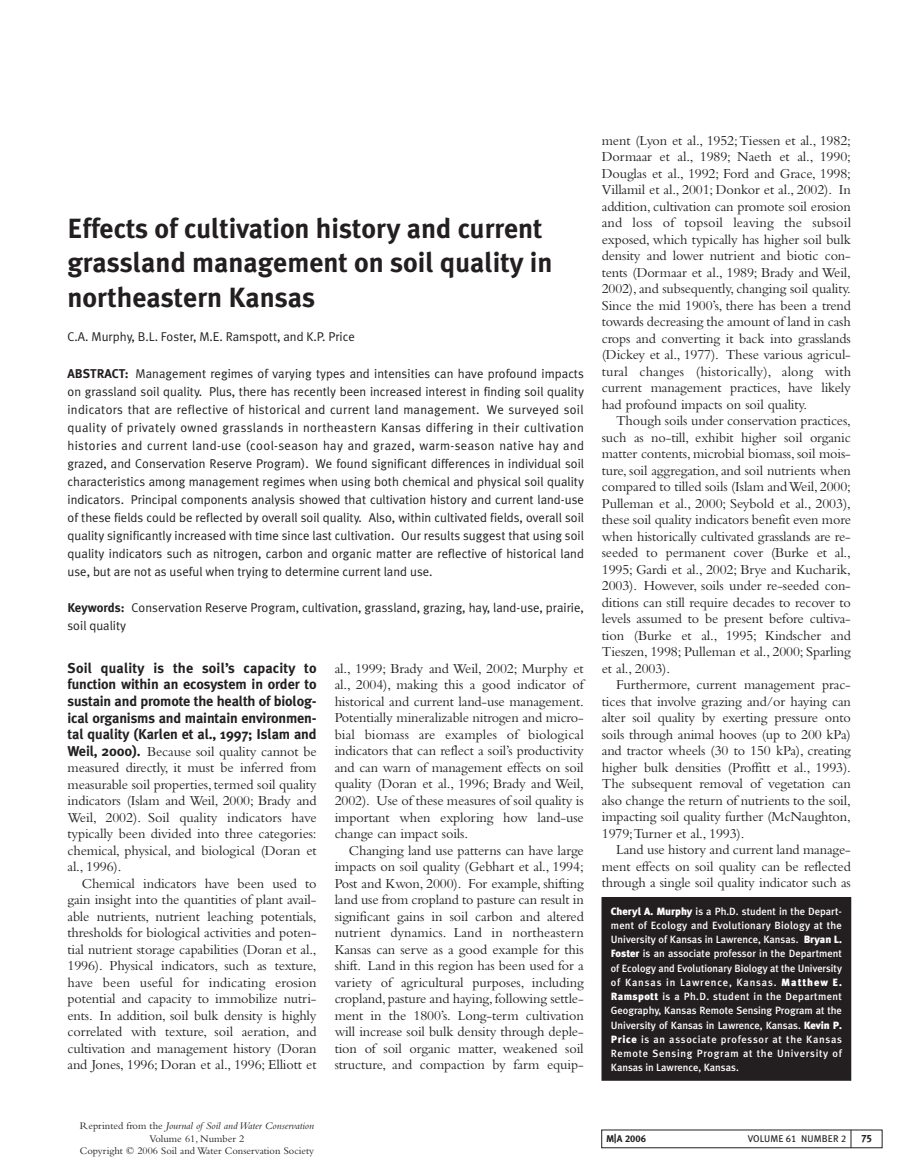
<style>
.page{position:relative;width:905px;height:1175px;background:#fff}
.page>*{position:absolute;margin:0;border:0;box-sizing:border-box;transform-origin:0 0}
.t1{font:700 27.75px/34.5px "Meta Plus";color:#231f20}
.t2{font:14.25px/16.5px "Bembo";letter-spacing:-.01em;color:#231f20;text-align:justify}
.t3{font:700 14.25px/16.5px "Meta Plus";letter-spacing:-.01em;color:#231f20;text-align:justify}
.t4{font:12.75px/18px "Meta Plus Normal";color:#231f20;text-align:justify}
.t5{font:500 10.5px/14.2px "Meta Plus";letter-spacing:.055em;color:#fff;text-align:justify}
.t6{font:10.5px/12.6px "Bembo";color:#231f20;text-align:center}
.t7{font:10.5px "Meta Plus Bold Caps";color:#231f20}
.t8{font:9.75px "Meta Plus";letter-spacing:.01em;color:#231f20}
.t9{font:9.75px "Meta Plus Bold Caps";color:#231f20}
.s1{font-family:"Meta Plus";font-weight:700}
.s2{font-weight:900}
.s3{font-style:italic}
.s4{font-size:12.15px}
.s5{font-family:"Meta Plus Book Caps"}
</style>
<div class="page">
<svg style="left:850px;top:1129px;width:1px;height:18px"></svg>
<div style="left:602px;top:897px;width:248px;height:183px;background:#231f20"></div>
<div style="left:601px;top:897px;width:249px;height:183px;border:1px solid #231f20"></div>
<h1 class="t1" style="left:68px;top:211px;width:486px">Effects of cultivation history and current grassland management on soil quality in northeastern Kansas</h1>
<p class="t4" style="left:68px;top:328px;width:289px">C.A. Murphy, B.L. Foster, M.E. Ramspott, and K.P. Price</p>
<p class="t4" style="left:67px;top:365px;width:518px"><span class="s1">ABSTRACT:</span> Management regimes of varying types and intensities can have profound impacts on grassland soil quality. Plus, there has recently been increased interest in finding soil quality indicators that are reflective of historical and current land management. We surveyed soil quality of privately owned grasslands in northeastern Kansas differing in their cultivation histories and current land-use (cool-season hay and grazed, warm-season native hay and grazed, and Conservation Reserve Program). We found significant differences in individual soil characteristics among management regimes when using both chemical and physical soil quality indicators. Principal components analysis showed that cultivation history and current land-use of these fields could be reflected by overall soil quality. Also, within cultivated fields, overall soil quality significantly increased with time since last cultivation. Our results suggest that using soil quality indicators such as nitrogen, carbon and organic matter are reflective of historical land use, but are not as useful when trying to determine current land use.</p>
<p class="t4" style="left:67px;top:599px;width:518px"><span class="s1">Keywords:</span> Conservation Reserve Program, cultivation, grassland, grazing, hay, land-use, prairie, soil quality</p>
<p class="t3" style="left:67px;top:660px;width:251px">Soil quality is the soil’s capacity to function within an ecosystem in order to sustain and promote the health of biolog&shy;ical organisms and maintain environmen&shy;tal quality (Karlen et al., 1997; Islam and</p>
<p class="t2" style="left:67px;top:744px;width:250px"><span class="s1">Weil, 2000).</span> Because soil quality cannot be measured directly, it must be inferred from measurable soil properties, termed soil quality indicators (Islam and Weil, 2000; Brady and Weil, 2002). Soil quality indicators have typically been divided into three categories: chemical, physical, and biological (Doran et al., 1996).</p>
<p class="t2" style="left:67px;top:876px;width:251px;text-indent:14px">Chemical indicators have been used to gain insight into the quantities of plant avail&shy;able nutrients, nutrient leaching potentials, thresholds for biological activities and poten&shy;tial nutrient storage capabilities (Doran et al., 1996). Physical indicators, such as texture, have been useful for indicating erosion potential and capacity to immobilize nutri&shy;ents. In addition, soil bulk density is highly correlated with texture, soil aeration, and cultivation and management history (Doran and Jones, 1996; Doran et al., 1996; Elliott et</p>
<p class="t2" style="left:334px;top:661px;width:251px">al., 1999; Brady and Weil, 2002; Murphy et al., 2004), making this a good indicator of historical and current land-use management.<br>Potentially mineralizable nitrogen and micro&shy;bial biomass are examples of biological indicators that can reflect a soil’s productivity and can warn of management effects on soil quality (Doran et al., 1996; Brady and Weil, 2002). Use of these measures of soil quality is important when exploring how land-use change can impact soils.</p>
<p class="t2" style="left:334px;top:843px;width:250px;text-indent:14px">Changing land use patterns can have large impacts on soil quality (Gebhart et al., 1994; Post and Kwon, 2000). For example, shifting land use from cropland to pasture can result in significant gains in soil carbon and altered nutrient dynamics. Land in northeastern Kansas can serve as a good example for this shift. Land in this region has been used for a variety of agricultural purposes, including cropland,pasture and haying,following settle&shy;ment in the 1800’s. Long-term cultivation will increase soil bulk density through deple&shy;tion of soil organic matter, weakened soil structure, and compaction by farm equip-</p>
<p class="t2" style="left:601px;top:133px;width:251px">ment (Lyon et al., 1952;Tiessen et al., 1982; Dormaar et al., 1989; Naeth et al., 1990; Douglas et al., 1992; Ford and Grace, 1998; Villamil et al., 2001; Donkor et al., 2002). In addition, cultivation can promote soil erosion and loss of topsoil leaving the subsoil exposed, which typically has higher soil bulk density and lower nutrient and biotic con&shy;tents (Dormaar et al., 1989; Brady and Weil, 2002), and subsequently, changing soil quality.<br>Since the mid 1900’s, there has been a trend towards decreasing the amount of land in cash crops and converting it back into grasslands (Dickey et al., 1977). These various agricul&shy;tural changes (historically), along with current management practices, have likely had profound impacts on soil quality.</p>
<p class="t2" style="left:602px;top:414px;width:250px;text-indent:14px">Though soils under conservation practices, such as no-till, exhibit higher soil organic matter contents, microbial biomass, soil mois&shy;ture, soil aggregation, and soil nutrients when compared to tilled soils (Islam and Weil,2000; Pulleman et al., 2000; Seybold et al., 2003), these soil quality indicators benefit even more when historically cultivated grasslands are re&shy;seeded to permanent cover (Burke et al., 1995; Gardi et al., 2002; Brye and Kucharik, 2003). However, soils under re-seeded con&shy;ditions can still require decades to recover to levels assumed to be present before cultiva&shy;tion (Burke et al., 1995; Kindscher and Tieszen, 1998; Pulleman et al., 2000; Sparling et al., 2003).</p>
<p class="t2" style="left:602px;top:678px;width:251px;text-indent:14px">Furthermore, current management prac&shy;tices that involve grazing and/or haying can alter soil quality by exerting pressure onto soils through animal hooves (up to 200 kPa) and tractor wheels (30 to 150 kPa), creating higher bulk densities (Proffitt et al., 1993).<br>The subsequent removal of vegetation can also change the return of nutrients to the soil, impacting soil quality further (McNaughton, 1979;Turner et al., 1993).</p>
<p class="t2" style="left:602px;top:843px;width:250px;text-indent:14px">Land use history and current land manage&shy;ment effects on soil quality can be reflected through a single soil quality indicator such as</p>
<p class="t5" style="left:611px;top:903px;width:233px"><span class="s2">Cheryl A. Murphy</span> is a Ph.D. student in the Depart&shy;ment of Ecology and Evolutionary Biology at the University of Kansas in Lawrence, Kansas. <span class="s2">Bryan L.<br>Foster</span> is an associate professor in the Department of Ecology and Evolutionary Biology at the University of Kansas in Lawrence, Kansas. <span class="s2">Matthew E.<br>Ramspott</span> is a Ph.D. student in the Department Geography, Kansas Remote Sensing Program at the University of Kansas in Lawrence, Kansas. <span class="s2">Kevin P.<br>Price</span> is an associate professor at the Kansas Remote Sensing Program at the University of Kansas in Lawrence, Kansas.</p>
<p class="t6" style="left:80px;top:1120px;width:236px">Reprinted from the <span class="s3">Journal of Soil and Water Conservation<br></span>Volume 61, Number 2<br>Copyright © 2006 Soil and Water Conservation Society</p>
<p class="t9" style="left:606px;top:1132px;width:41px">M<span class="s4">|</span>A 2006</p>
<p class="t8" style="left:747px;top:1132px;width:100px">VOLUME <span class="s5">61</span> NUMBER <span class="s5">2</span></p>
<p class="t7" style="left:861px;top:1132px;width:13px">75</p>
</div>
